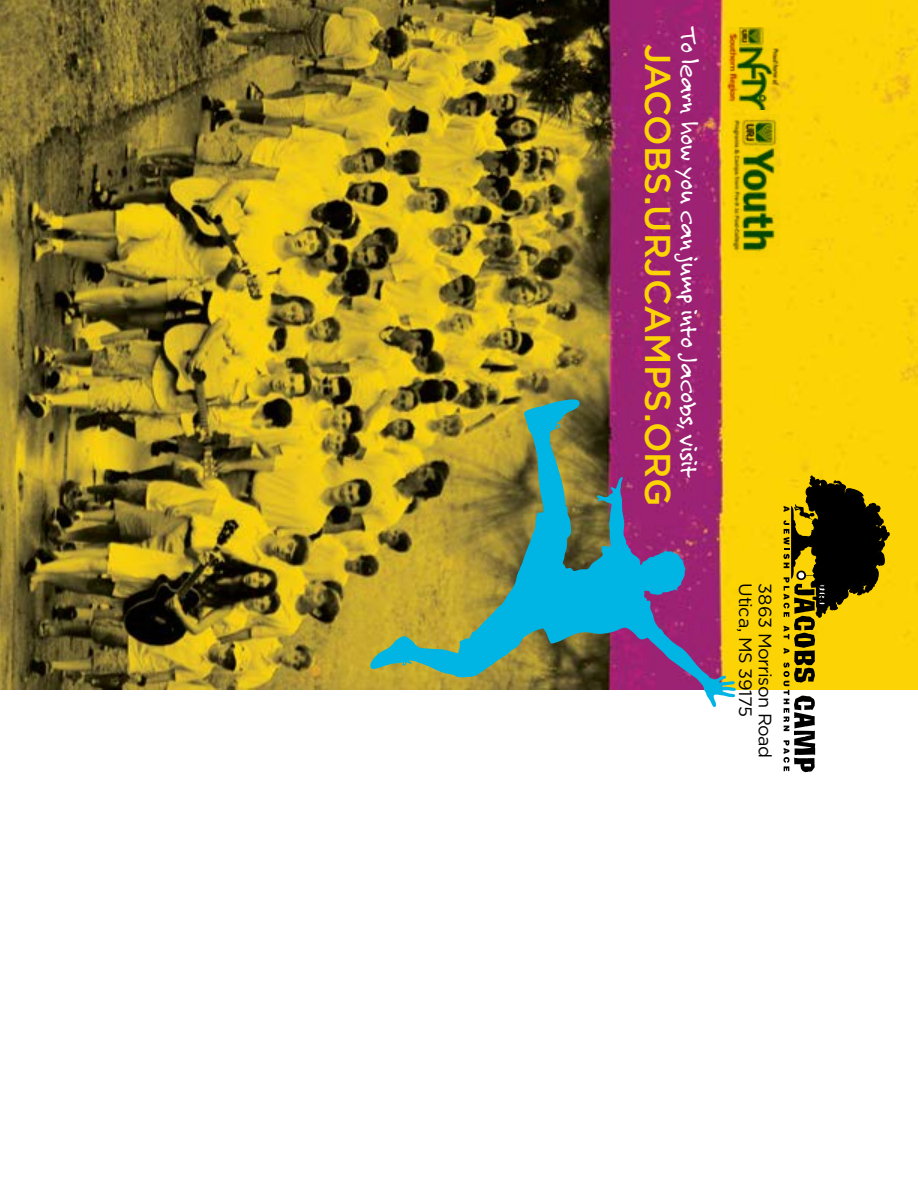
<style>
.page{position:relative;width:918px;height:1188px;background:#fff}
.page>*{position:absolute;margin:0;border:0;box-sizing:border-box;transform-origin:0 0}
.t1{font:500 36px "Gotham HTF";color:#fcd404}
.t2{font:27px "Felt Tip Roman";letter-spacing:-.02em;color:#fff}
.t3{font:18px "Gotham HTF";letter-spacing:-.025em;color:#000}
</style>
<div class="page">
<img style="left:0;top:0;width:918px;height:689px">
<svg style="left:783px;top:475px;width:107px;height:297px"></svg>
<img style="left:728px;top:27px;width:54px;height:83px">
<img style="left:731px;top:115px;width:48px;height:143px">
<svg style="left:369px;top:399px;width:367px;height:308px;background:#87836a"></svg>
<p class="t2" style="left:705px;top:27px;width:452px;rotate:90deg">To learn how you can jump into Jacobs, visit</p>
<h1 class="t1" style="left:678px;top:44px;width:464px;rotate:90deg">JACOBS.URJCAMPS.ORG</h1>
<p class="t3" style="left:756px;top:583px;width:135px;rotate:90deg">Utica, MS 39175</p>
<p class="t3" style="left:775px;top:583px;width:176px;rotate:90deg">3863 Morrison Road</p>
</div>
